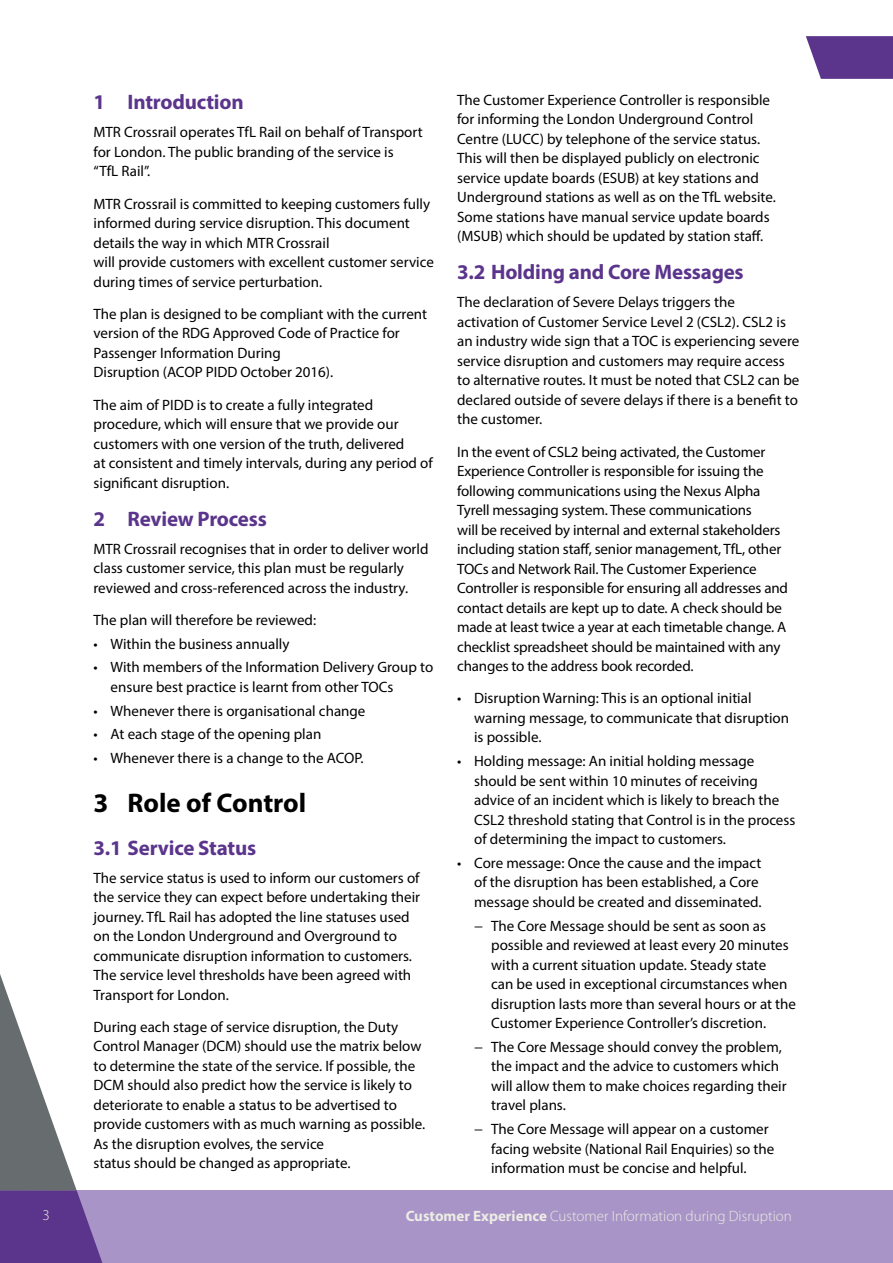
<style>
.page{position:relative;width:893px;height:1263px;background:#fff}
.page>*{position:absolute;margin:0;border:0;box-sizing:border-box;transform-origin:0 0}
.t1{font:700 27px "Myriad Pro";color:#000}
.t2{font:700 21px "Myriad Pro";letter-spacing:-.01em;color:#5b358c}
.t3{font:15px/19.5px "Myriad Pro";color:#000}
.t4{font:300 15px "Myriad Pro";color:#edece5}
.s1{font-weight:700}
</style>
<div class="page">
<div style="left:0;top:1190px;width:893px;height:73px;background:#a894c6"></div>
<svg style="left:0;top:974px;width:102px;height:289px"></svg>
<svg style="left:806px;top:36px;width:87px;height:43px;background:#694796"></svg>
<h2 class="t2" style="left:94px;top:89px;width:152px">1 Introduction</h2>
<p class="t3" style="left:94px;top:122px;width:331px">MTR Crossrail operates TfL Rail on behalf of Transport for London. The public branding of the service is<br>“TfL Rail”.</p>
<p class="t3" style="left:94px;top:194px;width:342px">MTR Crossrail is committed to keeping customers fully informed during service disruption. This document details the way in which MTR Crossrail<br>will provide customers with excellent customer service during times of service perturbation.</p>
<p class="t3" style="left:94px;top:304px;width:335px">The plan is designed to be compliant with the current version of the RDG Approved Code of Practice for Passenger Information During<br>Disruption (ACOP PIDD October 2016).</p>
<p class="t3" style="left:94px;top:395px;width:341px">The aim of PIDD is to create a fully integrated procedure, which will ensure that we provide our customers with one version of the truth, delivered<br>at consistent and timely intervals, during any period of significant disruption.</p>
<h2 class="t2" style="left:94px;top:505px;width:175px">2 Review Process</h2>
<p class="t3" style="left:94px;top:539px;width:337px">MTR Crossrail recognises that in order to deliver world class customer service, this plan must be regularly reviewed and cross-referenced across the industry.</p>
<p class="t3" style="left:94px;top:610px;width:224px">The plan will therefore be reviewed:</p>
<p class="t3" style="left:94px;top:634px;width:197px">• Within the business annually</p>
<p class="t3" style="left:111px;top:657px;width:324px;text-indent:-17px">• With members of the Information Delivery Group to ensure best practice is learnt from other TOCs</p>
<p class="t3" style="left:94px;top:700px;width:273px">• Whenever there is organisational change</p>
<p class="t3" style="left:94px;top:724px;width:229px">• At each stage of the opening plan</p>
<p class="t3" style="left:94px;top:748px;width:271px">• Whenever there is a change to the ACOP.</p>
<h1 class="t1" style="left:94px;top:786px;width:214px">3 Role of Control</h1>
<h2 class="t2" style="left:94px;top:834px;width:164px">3.1 Service Status</h2>
<p class="t3" style="left:94px;top:868px;width:328px">The service status is used to inform our customers of the service they can expect before undertaking their journey. TfL Rail has adopted the line statuses used on the London Underground and Overground to communicate disruption information to customers.<br>The service level thresholds have been agreed with Transport for London.</p>
<p class="t3" style="left:94px;top:1017px;width:333px">During each stage of service disruption, the Duty Control Manager (DCM) should use the matrix below to determine the state of the service. If possible, the DCM should also predict how the service is likely to deteriorate to enable a status to be advertised to provide customers with as much warning as possible.<br>As the disruption evolves, the service<br>status should be changed as appropriate.</p>
<p class="t3" style="left:457px;top:90px;width:320px">The Customer Experience Controller is responsible for informing the London Underground Control Centre (LUCC) by telephone of the service status.<br>This will then be displayed publicly on electronic service update boards (ESUB) at key stations and Underground stations as well as on the TfL website.<br>Some stations have manual service update boards (MSUB) which should be updated by station staff.</p>
<h2 class="t2" style="left:457px;top:258px;width:288px">3.2 Holding and Core Messages</h2>
<p class="t3" style="left:457px;top:292px;width:344px">The declaration of Severe Delays triggers the activation of Customer Service Level 2 (CSL2). CSL2 is an industry wide sign that a TOC is experiencing severe service disruption and customers may require access to alternative routes. It must be noted that CSL2 can be declared outside of severe delays if there is a benefit to the customer.</p>
<p class="t3" style="left:457px;top:441px;width:332px">In the event of CSL2 being activated, the Customer Experience Controller is responsible for issuing the following communications using the Nexus Alpha Tyrell messaging system. These communications<br>will be received by internal and external stakeholders including station staff, senior management, TfL, other TOCs and Network Rail. The Customer Experience Controller is responsible for ensuring all addresses and contact details are kept up to date. A check should be made at least twice a year at each timetable change. A checklist spreadsheet should be maintained with any changes to the address book recorded.</p>
<p class="t3" style="left:474px;top:688px;width:317px;text-indent:-17px">• Disruption Warning: This is an optional initial warning message, to communicate that disruption is possible.</p>
<p class="t3" style="left:474px;top:751px;width:323px;text-indent:-17px">• Holding message: An initial holding message should be sent within 10 minutes of receiving advice of an incident which is likely to breach the CSL2 threshold stating that Control is in the process of determining the impact to customers.</p>
<p class="t3" style="left:474px;top:853px;width:289px;text-indent:-17px">• Core message: Once the cause and the impact of the disruption has been established, a Core message should be created and disseminated.</p>
<p class="t3" style="left:491px;top:915px;width:306px;text-indent:-17px">− The Core Message should be sent as soon as possible and reviewed at least every 20 minutes with a current situation update. Steady state<br>can be used in exceptional circumstances when disruption lasts more than several hours or at the Customer Experience Controller’s discretion.</p>
<p class="t3" style="left:491px;top:1037px;width:297px;text-indent:-17px">− The Core Message should convey the problem, the impact and the advice to customers which will allow them to make choices regarding their travel plans.</p>
<p class="t3" style="left:491px;top:1119px;width:285px;text-indent:-17px">− The Core Message will appear on a customer facing website (National Rail Enquiries) so the information must be concise and helpful.</p>
<p class="t4" style="left:43px;top:1207px;width:9px">3</p>
<p class="t4" style="left:406px;top:1207px;width:388px"><span class="s1">Customer Experience</span> Customer Information during Disruption</p>
</div>
